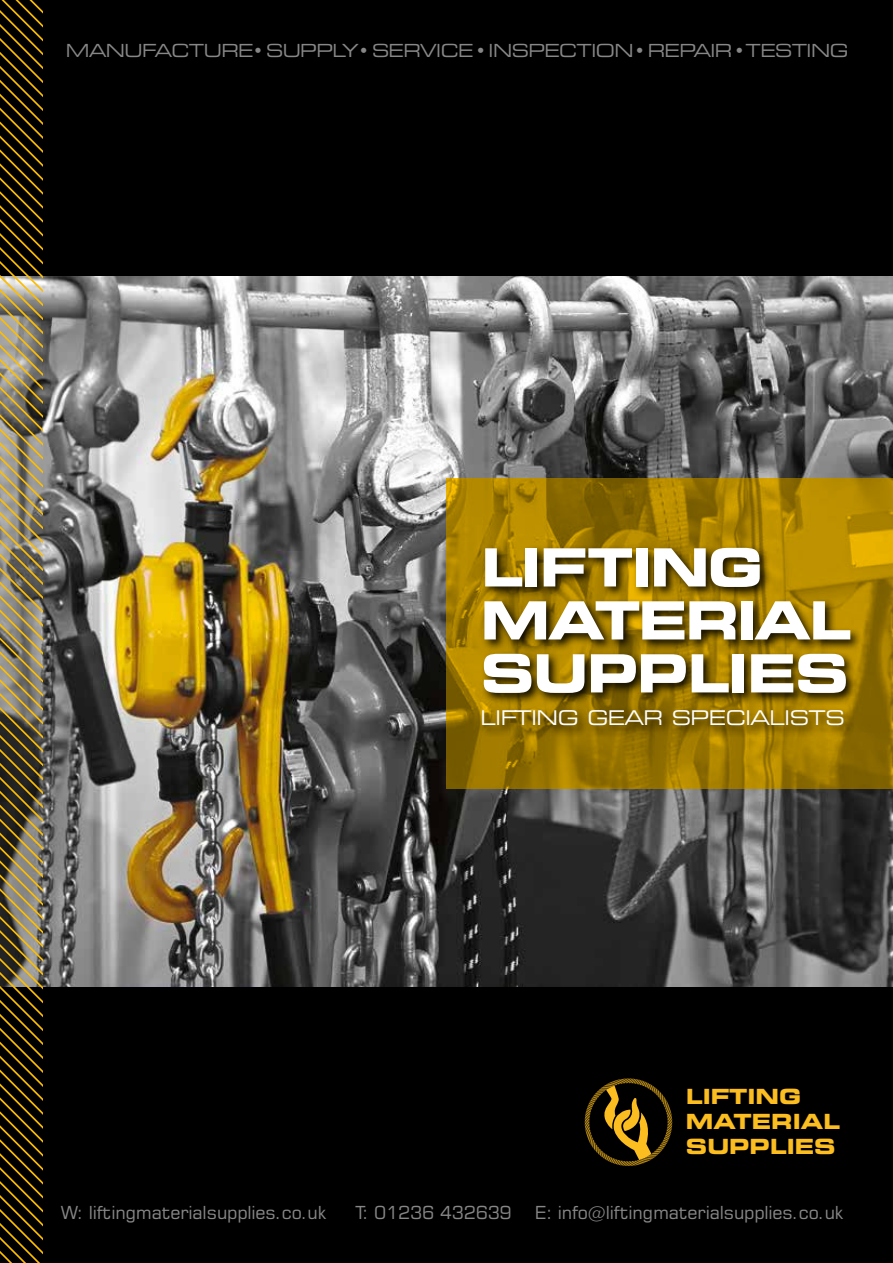
<style>
.page{position:relative;width:893px;height:1263px;background:#fff}
.page>*{position:absolute;margin:0;border:0;box-sizing:border-box;transform-origin:0 0}
.t1{font:700 expanded 52.5px/52.9px "Square 721 BT";letter-spacing:-.035em;color:#fff}
.t2{font:700 expanded 20.85px/24.6px "Square 721 BT";color:#fbbd20}
.t3{font:expanded 20.25px "Square 721 BT";letter-spacing:-.025em;color:#fff}
.t4{font:18px "Square 721 BT";letter-spacing:-.01em;color:#878787}
.t5{font:expanded 18px "Square 721 BT";letter-spacing:-.03em;color:#878787}
</style>
<div class="page">
<div style="left:0;top:0;width:893px;height:276px;background:#000"></div>
<div style="left:0;top:986px;width:893px;height:277px;background:#000"></div>
<img style="left:43px;top:276px;width:850px;height:710px">
<svg style="left:0;top:0;width:43px;height:1263px"></svg>
<svg style="left:585px;top:1078px;width:87px;height:88px"></svg>
<svg style="left:446px;top:478px;width:447px;height:311px;background:#a07a00"></svg>
<div style="left:479px;top:544px;width:383px;height:194px;background:#000;opacity:.9"></div>
<p class="t5" style="left:66px;top:39px;width:784px">MANUFACTURE• SUPPLY• SERVICE • INSPECTION• REPAIR•TESTING</p>
<h1 class="t1" style="left:480px;top:541px;width:372px">LIFTING<br>MATERIAL<br>SUPPLIES</h1>
<p class="t3" style="left:480px;top:706px;width:366px">LIFTING GEAR SPECIALISTS</p>
<p class="t2" style="left:686px;top:1084px;width:155px">LIFTING<br>MATERIAL<br>SUPPLIES</p>
<p class="t4" style="left:60px;top:1201px;width:268px">W: liftingmaterialsupplies.co.uk</p>
<p class="t4" style="left:356px;top:1201px;width:158px">T: 01236 432639</p>
<p class="t4" style="left:535px;top:1201px;width:310px">E: info@liftingmaterialsupplies.co.uk</p>
</div>
